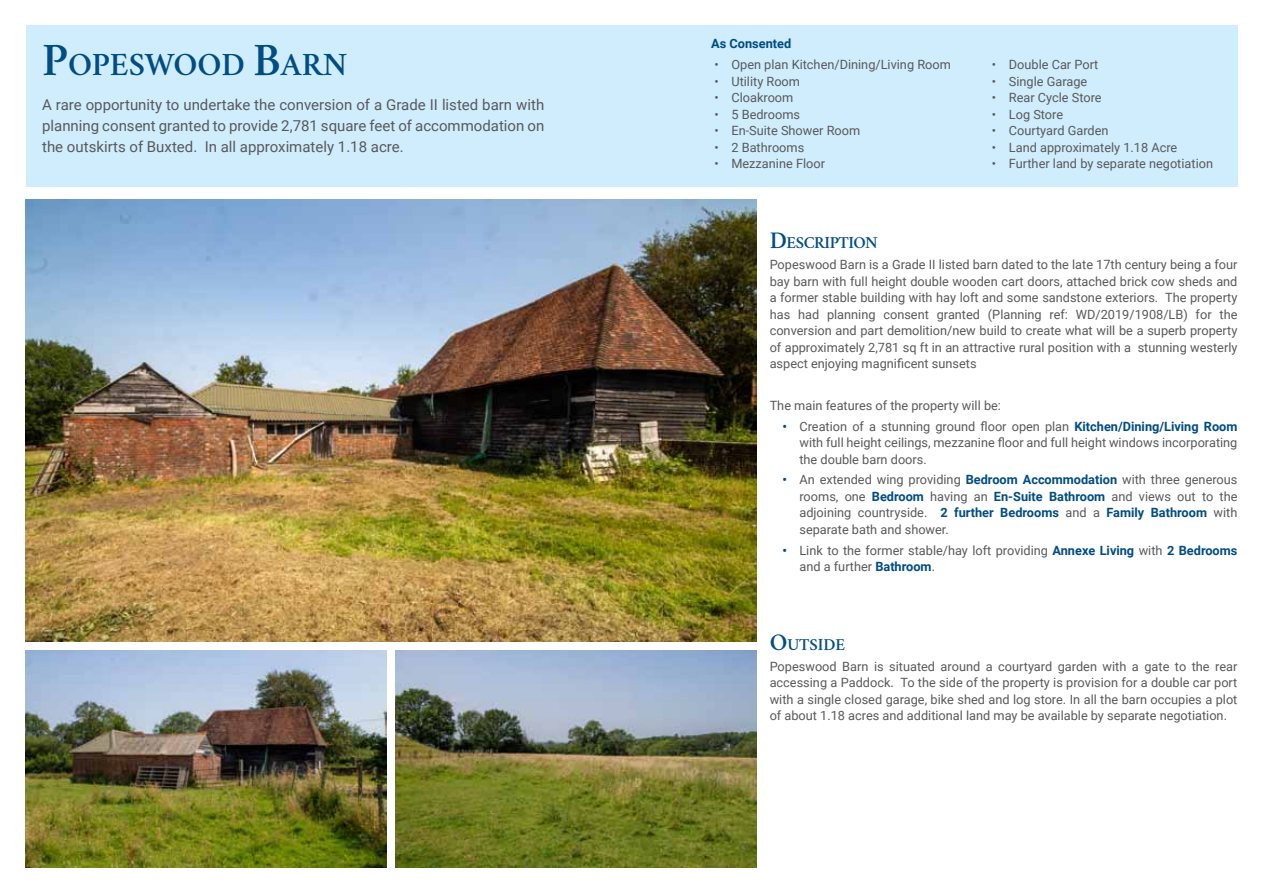
<style>
.page{position:relative;width:1263px;height:893px;background:#fff}
.page>*{position:absolute;margin:0;border:0;box-sizing:border-box;transform-origin:0 0}
.t1{font:600 32.7px "Crimson";letter-spacing:-.005em;color:#004c83}
.t2{font:600 16.8px "Crimson";letter-spacing:-.03em;color:#004c83}
.t3{font:15px/21px "Roboto";color:#58595b;text-align:justify}
.t4{font:12.75px/16.5px "Roboto";color:#58595b;text-align:justify}
.t5{font:700 12.75px "Roboto";color:#004c83}
.s1{font-size:46.65px}
.s2{font-size:24px}
.s3{font-weight:700;color:#004c83}
</style>
<div class="page">
<div style="left:26px;top:26px;width:1211px;height:161px;background:#cfedfc"></div>
<img style="left:26px;top:200px;width:731px;height:441px">
<img style="left:26px;top:651px;width:361px;height:216px">
<img style="left:395px;top:651px;width:362px;height:216px">
<h1 class="t1" style="left:42px;top:41px;width:307px"><span class="s1">P</span>OPESWOOD <span class="s1">B</span>ARN</h1>
<p class="t3" style="left:42px;top:93px;width:504px">A rare opportunity to undertake the conversion of a Grade II listed barn with planning consent granted to provide 2,781 square feet of accommodation on the outskirts of Buxted. In all approximately 1.18 acre.</p>
<p class="t5" style="left:711px;top:34px;width:81px">As Consented</p>
<p class="t4" style="left:714px;top:56px;width:238px">• Open plan Kitchen/Dining/Living Room</p>
<p class="t4" style="left:714px;top:72px;width:87px">• Utility Room</p>
<p class="t4" style="left:714px;top:89px;width:80px">• Cloakroom</p>
<p class="t4" style="left:714px;top:105px;width:87px">• 5 Bedrooms</p>
<p class="t4" style="left:714px;top:122px;width:147px">• En-Suite Shower Room</p>
<p class="t4" style="left:714px;top:138px;width:91px">• 2 Bathrooms</p>
<p class="t4" style="left:714px;top:155px;width:112px">• Mezzanine Floor</p>
<p class="t4" style="left:992px;top:56px;width:108px">• Double Car Port</p>
<p class="t4" style="left:992px;top:73px;width:97px">• Single Garage</p>
<p class="t4" style="left:992px;top:89px;width:111px">• Rear Cycle Store</p>
<p class="t4" style="left:992px;top:105px;width:73px">• Log Store</p>
<p class="t4" style="left:992px;top:122px;width:118px">• Courtyard Garden</p>
<p class="t4" style="left:992px;top:138px;width:187px">• Land approximately 1.18 Acre</p>
<p class="t4" style="left:992px;top:155px;width:223px">• Further land by separate negotiation</p>
<h2 class="t2" style="left:770px;top:231px;width:110px"><span class="s2">D</span>ESCRIPTION</h2>
<p class="t4" style="left:770px;top:256px;width:469px">Popeswood Barn is a Grade II listed barn dated to the late 17th century being a four bay barn with full height double wooden cart doors, attached brick cow sheds and a former stable building with hay loft and some sandstone exteriors. The property has had planning consent granted (Planning ref: WD/2019/1908/LB) for the conversion and part demolition/new build to create what will be a superb property of approximately 2,781 sq ft in an attractive rural position with a stunning westerly aspect enjoying magnificent sunsets</p>
<p class="t4" style="left:770px;top:396px;width:233px">The main features of the property will be:</p>
<p class="t4" style="left:799px;top:417px;width:439px;text-indent:-17px"><span class="s3">•</span> Creation of a stunning ground floor open plan <span class="s3">Kitchen/Dining/Living Room </span>with full height ceilings, mezzanine floor and full height windows incorporating the double barn doors.</p>
<p class="t4" style="left:799px;top:471px;width:439px;text-indent:-17px"><span class="s3">•</span> An extended wing providing <span class="s3">Bedroom Accommodation</span> with three generous rooms, one <span class="s3">Bedroom</span> having an <span class="s3">En-Suite Bathroom</span> and views out to the adjoining countryside. <span class="s3">2 further Bedrooms</span> and a <span class="s3">Family Bathroom</span> with separate bath and shower.</p>
<p class="t4" style="left:799px;top:541px;width:439px;text-indent:-17px"><span class="s3">•</span> Link to the former stable/hay loft providing <span class="s3">Annexe Living</span> with <span class="s3">2 Bedrooms </span>and a further <span class="s3">Bathroom</span>.</p>
<h2 class="t2" style="left:770px;top:633px;width:77px"><span class="s2">O</span>UTSIDE</h2>
<p class="t4" style="left:770px;top:657px;width:469px">Popeswood Barn is situated around a courtyard garden with a gate to the rear accessing a Paddock. To the side of the property is provision for a double car port with a single closed garage, bike shed and log store. In all the barn occupies a plot of about 1.18 acres and additional land may be available by separate negotiation.</p>
</div>
